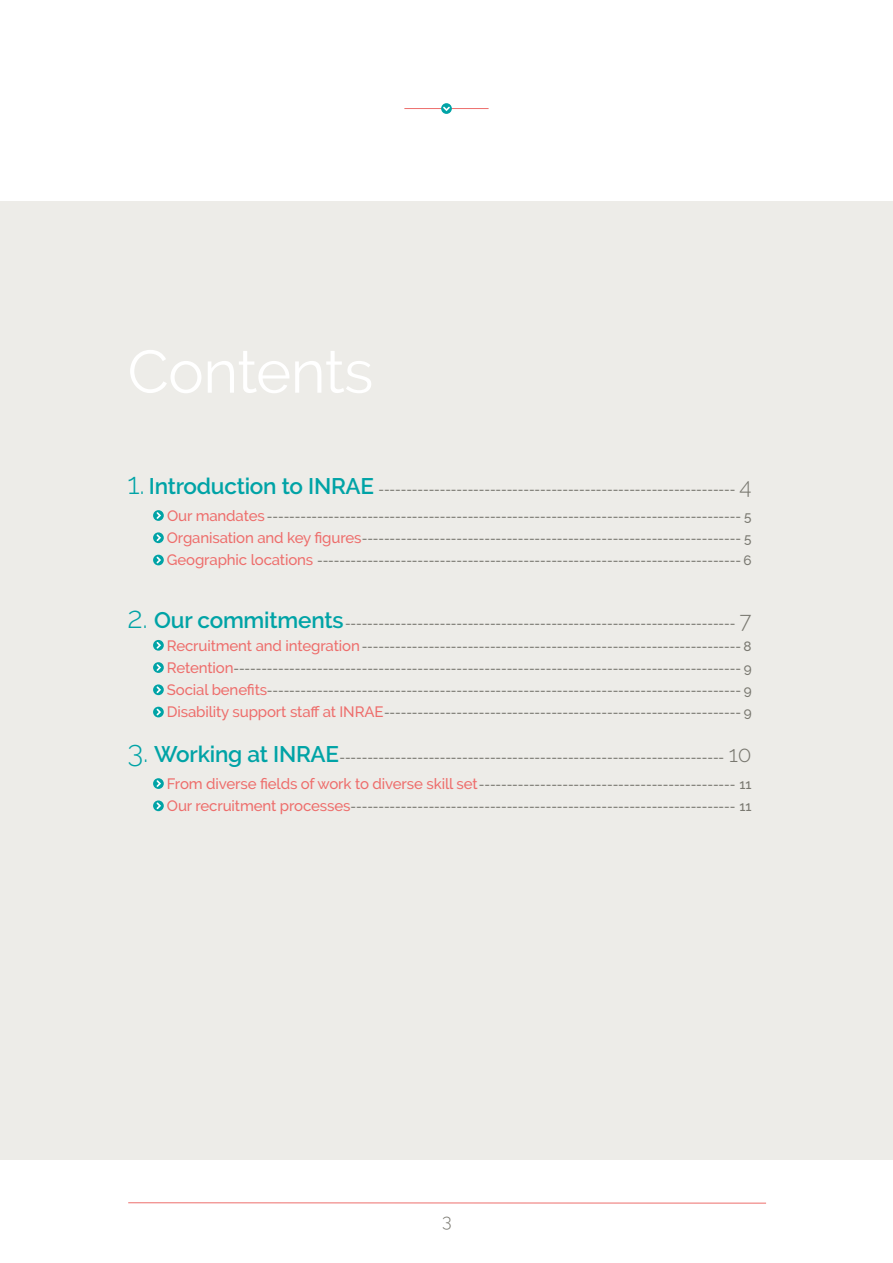
<style>
.page{position:relative;width:893px;height:1263px;background:#fff}
.page>*{position:absolute;margin:0;border:0;box-sizing:border-box;transform-origin:0 0}
.t1{font:60px "Raleway";letter-spacing:-.01em;color:#fff}
.t2{font:300 18px "Raleway";color:#797870}
.t3{font:500 13.5px/22.2px "Raleway";color:#797870;text-align:right}
.s1{font-weight:300;font-size:30px;color:#00a3a6}
.s2{font-weight:600;font-size:22.5px;color:#00a3a6}
.s3{font-weight:300;font-size:22.5px}
.s4{font-size:15px;color:#ed6e6c}
</style>
<div class="page">
<hr style="left:128px;top:1202px;width:638px;height:1px;background:#ed6e6c">
<hr style="left:404px;top:108px;width:85px;height:1px;background:#ed6e6c">
<svg style="left:441px;top:103px;width:11px;height:11px"></svg>
<svg style="left:443px;top:107px;width:7px;height:4px"></svg>
<div style="left:0;top:201px;width:893px;height:959px;background:#edece8"></div>
<svg style="left:153px;top:510px;width:11px;height:11px"></svg>
<svg style="left:157px;top:512px;width:4px;height:7px"></svg>
<svg style="left:153px;top:532px;width:11px;height:11px"></svg>
<svg style="left:157px;top:534px;width:4px;height:7px"></svg>
<div style="left:153px;top:555px;width:11px;height:10px;background:#00a3a6;border-radius:50%"></div>
<svg style="left:157px;top:557px;width:4px;height:6px"></svg>
<svg style="left:153px;top:640px;width:11px;height:11px"></svg>
<svg style="left:157px;top:642px;width:4px;height:7px"></svg>
<svg style="left:153px;top:662px;width:11px;height:11px"></svg>
<svg style="left:157px;top:664px;width:4px;height:7px"></svg>
<svg style="left:153px;top:684px;width:11px;height:11px"></svg>
<svg style="left:157px;top:686px;width:4px;height:7px"></svg>
<div style="left:153px;top:707px;width:11px;height:10px;background:#00a3a6;border-radius:50%"></div>
<svg style="left:157px;top:709px;width:4px;height:6px"></svg>
<svg style="left:153px;top:778px;width:11px;height:11px"></svg>
<svg style="left:157px;top:780px;width:4px;height:7px"></svg>
<svg style="left:153px;top:800px;width:11px;height:11px"></svg>
<svg style="left:157px;top:802px;width:4px;height:7px"></svg>
<h1 class="t1" style="left:128px;top:337px;width:247px">Contents</h1>
<p class="t3" style="left:128px;top:476px;width:626px;line-height:26.5px"><span class="s1">1.</span> <span class="s2">Introduction to INRAE</span> ---------------------------------------------------------------- <span class="s3">4<br></span><span class="s4">Our mandates</span> ------------------------------------------------------------------------------------- 5</p>
<p class="t3" style="left:167px;top:527px;width:586px;text-align:left"><span class="s4">Organisation and key figures</span>-------------------------------------------------------------------- 5<br><span class="s4">Geographic locations</span> ---------------------------------------------------------------------------- 6</p>
<p class="t3" style="left:167px;top:612px;width:586px;text-align:justify;text-indent:-39px"><span class="s1">2.</span> <span class="s2">Our commitments</span>---------------------------------------------------------------------- <span class="s3">7<br></span><span class="s4">Recruitment and integration</span>-------------------------------------------------------------------- 8<br><span class="s4">Retention</span>------------------------------------------------------------------------------------------- 9<br><span class="s4">Social benefits</span>------------------------------------------------------------------------------------- 9<br><span class="s4">Disability support staff at INRAE</span>---------------------------------------------------------------- 9</p>
<p class="t3" style="left:128px;top:744px;width:626px;line-height:26.5px"><span class="s1">3.</span> <span class="s2">Working at INRAE</span>--------------------------------------------------------------------- <span class="s3">10<br></span><span class="s4">From diverse fields of work to diverse skill set</span>---------------------------------------------- 11</p>
<p class="t3" style="left:167px;top:795px;width:586px"><span class="s4">Our recruitment processes</span>--------------------------------------------------------------------- 11</p>
<h2 class="t2" style="left:442px;top:1210px;width:11px">3</h2>
</div>
